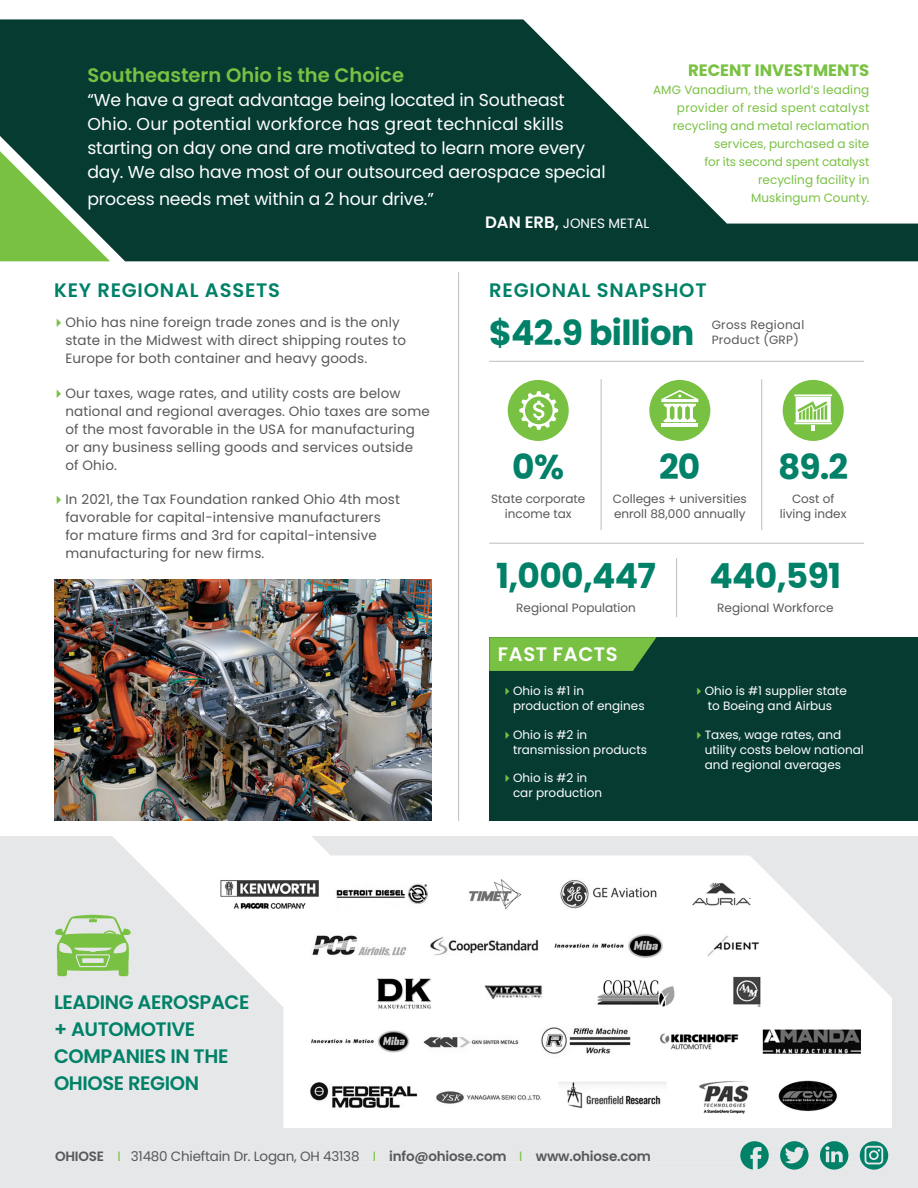
<style>
.page{position:relative;width:918px;height:1188px;background:#fff}
.page>*{position:absolute;margin:0;border:0;box-sizing:border-box;transform-origin:0 0}
.t1{font:700 34.5px "Poppins";letter-spacing:-.02em;color:#008168}
.t2{font:600 19.5px/27px "Poppins";letter-spacing:-.02em;color:#008168}
.t3{font:600 19.5px "Poppins";letter-spacing:.04em;color:#008168}
.t4{font:600 19.5px "Poppins";color:#79c142}
.t5{font:600 19.5px "Poppins";letter-spacing:.03em;color:#fff}
.t6{font:17.25px/24px "Poppins";letter-spacing:-.01em;color:#fff}
.t7{font:700 16.5px "Poppins";color:#79c142}
.t8{font:13.5px/18px "Poppins";letter-spacing:.01em;color:#57585a}
.t9{font:600 13.5px "Poppins";letter-spacing:-.015em;color:#57585a}
.t10{font:13.5px "Poppins";color:#fff}
.t11{font:12px/15px "Poppins";color:#fff}
.t12{font:12px/18px "Poppins";letter-spacing:.005em;color:#79c142;text-align:right}
.t13{font:12px/15px "Poppins";color:#57585a;text-align:center}
.t14{font:12px "Poppins";letter-spacing:.02em;color:#57585a}
.s1{font-weight:600;font-size:16.5px}
.s2{color:#79c142}
.s3{font-weight:400;color:#79c142}
.s4{font-weight:400}
</style>
<div class="page">
<svg style="left:0;top:836px;width:918px;height:352px;fill:#e6e7e9"></svg>
<div style="left:0;top:19px;width:918px;height:242px;background:#063b32"></div>
<svg style="left:0;top:151px;width:110px;height:110px;background:#5f9654"></svg>
<svg style="left:504px;top:19px;width:414px;height:205px"></svg>
<hr style="left:458px;top:272px;width:1px;height:549px;background:#bcbdc0">
<div style="left:252px;top:1129px;width:645px;height:33px;background:#e6e7e9"></div>
<div style="left:489px;top:637px;width:429px;height:184px;background:#063b32"></div>
<svg style="left:489px;top:637px;width:168px;height:34px;background:#6fb640"></svg>
<div style="left:508px;top:380px;width:61px;height:61px;background:#79c142;border-radius:50%"></div>
<hr style="left:601px;top:379px;width:1px;height:151px;background:#bcbdc0">
<div style="left:649px;top:380px;width:61px;height:61px;background:#79c142;border-radius:50%"></div>
<hr style="left:489px;top:543px;width:375px;height:1px;background:#bcbdc0">
<hr style="left:761px;top:379px;width:1px;height:151px;background:#bcbdc0">
<div style="left:783px;top:380px;width:61px;height:61px;background:#79c142;border-radius:50%"></div>
<hr style="left:676px;top:558px;width:1px;height:59px;background:#bcbdc0">
<hr style="left:489px;top:361px;width:375px;height:1px;background:#bcbdc0">
<hr style="left:661px;top:424px;width:37px;height:3px;background:#fff">
<svg style="left:661px;top:390px;width:37px;height:32px"></svg>
<hr style="left:794px;top:422px;width:38px;height:2px;background:#fff">
<svg style="left:796px;top:397px;width:35px;height:34px"></svg>
<hr style="left:794px;top:394px;width:38px;height:2px;background:#fff">
<svg style="left:519px;top:391px;width:39px;height:39px"></svg>
<svg style="left:740px;top:1141px;width:29px;height:29px"></svg>
<svg style="left:780px;top:1141px;width:29px;height:29px"></svg>
<svg style="left:860px;top:1141px;width:28px;height:29px"></svg>
<svg style="left:820px;top:1141px;width:28px;height:29px"></svg>
<img style="left:54px;top:580px;width:378px;height:241px">
<svg style="left:55px;top:915px;width:76px;height:61px;background:#abd28e"></svg>
<img style="left:207px;top:871px;width:549px;height:44px">
<img style="left:301px;top:926px;width:465px;height:47px">
<img style="left:305px;top:1019px;width:564px;height:39px">
<img style="left:305px;top:1063px;width:451px;height:56px">
<img style="left:371px;top:973px;width:67px;height:41px">
<img style="left:479px;top:977px;width:73px;height:29px">
<img style="left:589px;top:970px;width:90px;height:43px">
<img style="left:773px;top:1073px;width:67px;height:43px">
<img style="left:726px;top:973px;width:44px;height:40px">
<p class="t7" style="left:688px;top:60px;width:183px">RECENT INVESTMENTS</p>
<p class="t12" style="left:653px;top:81px;width:218px">AMG Vanadium, the world’s leading provider of resid spent catalyst recycling and metal reclamation services, purchased a site<br>for its second spent catalyst recycling facility in<br>Muskingum County.</p>
<p class="t4" style="left:87px;top:64px;width:318px">Southeastern Ohio is the Choice</p>
<p class="t6" style="left:87px;top:88px;width:520px">“We have a great advantage being located in Southeast Ohio. Our potential workforce has great technical skills starting on day one and are motivated to learn more every day. We also have most of our outsourced aerospace special</p>
<p class="t6" style="left:87px;top:187px;width:348px">process needs met within a 2 hour drive.”</p>
<p class="t10" style="left:485px;top:215px;width:166px"><span class="s1">DAN ERB,</span> JONES METAL</p>
<p class="t3" style="left:54px;top:278px;width:228px">KEY REGIONAL ASSETS</p>
<p class="t8" style="left:65px;top:314px;width:342px;text-indent:-14px"><span class="s2">✔</span>Ohio has nine foreign trade zones and is the only state in the Midwest with direct shipping routes to<br>Europe for both container and heavy goods.</p>
<p class="t8" style="left:65px;top:384px;width:366px;text-indent:-14px"><span class="s2">✔</span>Our taxes, wage rates, and utility costs are below national and regional averages. Ohio taxes are some of the most favorable in the USA for manufacturing or any business selling goods and services outside<br>of Ohio.</p>
<p class="t8" style="left:65px;top:490px;width:336px;text-indent:-14px"><span class="s2">✔</span>In 2021, the Tax Foundation ranked Ohio 4th most favorable for capital-intensive manufacturers for mature firms and 3rd for capital-intensive manufacturing for new firms.</p>
<p class="t3" style="left:489px;top:278px;width:219px">REGIONAL SNAPSHOT</p>
<p class="t1" style="left:489px;top:313px;width:207px">$42.9 billion</p>
<p class="t14" style="left:712px;top:318px;width:94px">Gross Regional</p>
<p class="t14" style="left:712px;top:333px;width:89px">Product (GRP)</p>
<p class="t1" style="left:512px;top:447px;width:53px">0%</p>
<p class="t1" style="left:659px;top:447px;width:43px">20</p>
<p class="t1" style="left:778px;top:447px;width:71px">89.2</p>
<p class="t13" style="left:491px;top:491px;width:96px">State corporate income tax</p>
<p class="t13" style="left:613px;top:491px;width:135px;text-align:left">Colleges + universities enroll 88,000 annually</p>
<p class="t13" style="left:780px;top:491px;width:68px">Cost of living index</p>
<p class="t1" style="left:496px;top:556px;width:161px">1,000,447</p>
<p class="t13" style="left:516px;top:601px;width:121px">Regional Population</p>
<p class="t5" style="left:498px;top:643px;width:121px">FAST FACTS</p>
<p class="t11" style="left:513px;top:684px;width:133px;text-indent:-12px"><span class="s2">✔</span>Ohio is #1 in production of engines</p>
<p class="t11" style="left:513px;top:727px;width:136px;text-indent:-12px"><span class="s2">✔</span>Ohio is #2 in transmission products</p>
<p class="t11" style="left:513px;top:771px;width:91px;text-indent:-12px"><span class="s2">✔</span>Ohio is #2 in car production</p>
<p class="t1" style="left:710px;top:556px;width:133px">440,591</p>
<p class="t13" style="left:717px;top:601px;width:118px">Regional Workforce</p>
<p class="t11" style="left:693px;top:684px;width:156px;text-align:center"><span class="s2">✔</span>Ohio is #1 supplier state to Boeing and Airbus</p>
<p class="t11" style="left:705px;top:727px;width:161px;text-indent:-12px"><span class="s2">✔</span>Taxes, wage rates, and utility costs below national and regional averages</p>
<p class="t2" style="left:54px;top:988px;width:197px">LEADING AEROSPACE + AUTOMOTIVE<br>COMPANIES IN THE<br>OHIOSE REGION</p>
<p class="t9" style="left:55px;top:1148px;width:597px">OHIOSE <span class="s3">I</span> <span class="s4">31480 Chieftain Dr. Logan, OH 43138</span> <span class="s3">I</span> info@ohiose.com <span class="s3">I</span> www.ohiose.com</p>
</div>
